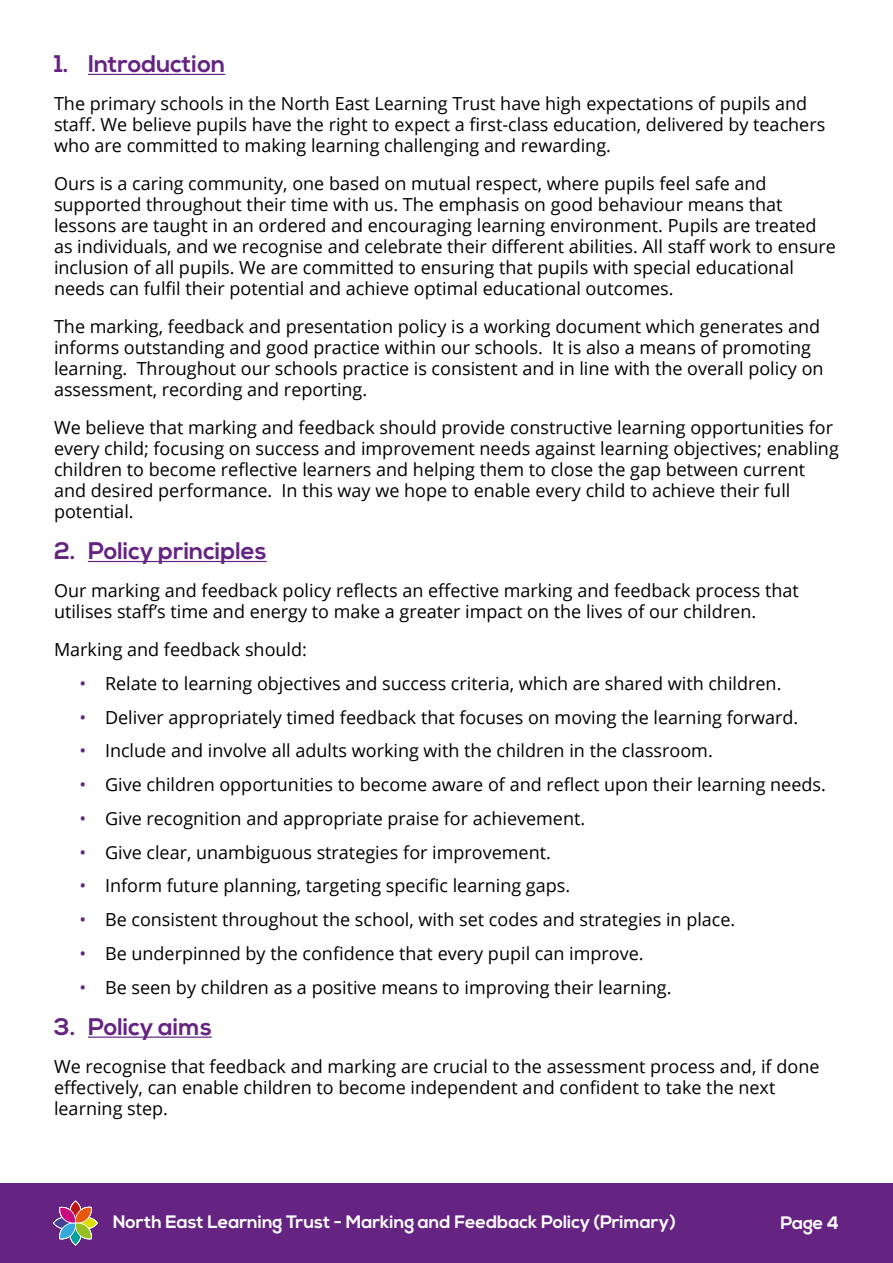
<style>
.page{position:relative;width:893px;height:1263px;background:#fff}
.page>*{position:absolute;margin:0;border:0;box-sizing:border-box;transform-origin:0 0}
.t1{font:700 24px "Nexa";color:#662482}
.t2{font:18px/21px "Open Sans";color:#000}
.t3{font:700 18px "Nexa";color:#fff}
.s1{color:#662482}
</style>
<div class="page">
<div style="left:0;top:1183px;width:893px;height:80px;background:#662482"></div>
<svg style="left:53px;top:1201px;width:45px;height:44px"></svg>
<hr style="left:88px;top:74px;width:137px;height:1px;background:#662482">
<hr style="left:88px;top:561px;width:179px;height:1px;background:#662482">
<hr style="left:88px;top:1036px;width:124px;height:2px;background:#662482">
<h1 class="t1" style="left:54px;top:50px;width:173px">1. Introduction</h1>
<p class="t2" style="left:54px;top:93px;width:773px">The primary schools in the North East Learning Trust have high expectations of pupils and staff. We believe pupils have the right to expect a first-class education, delivered by teachers who are committed to making learning challenging and rewarding.</p>
<p class="t2" style="left:54px;top:173px;width:784px">Ours is a caring community, one based on mutual respect, where pupils feel safe and supported throughout their time with us. The emphasis on good behaviour means that lessons are taught in an ordered and encouraging learning environment. Pupils are treated as individuals, and we recognise and celebrate their different abilities. All staff work to ensure inclusion of all pupils. We are committed to ensuring that pupils with special educational needs can fulfil their potential and achieve optimal educational outcomes.</p>
<p class="t2" style="left:54px;top:316px;width:771px">The marking, feedback and presentation policy is a working document which generates and informs outstanding and good practice within our schools. It is also a means of promoting learning. Throughout our schools practice is consistent and in line with the overall policy on assessment, recording and reporting.</p>
<p class="t2" style="left:54px;top:417px;width:786px">We believe that marking and feedback should provide constructive learning opportunities for every child; focusing on success and improvement needs against learning objectives; enabling children to become reflective learners and helping them to close the gap between current and desired performance. In this way we hope to enable every child to achieve their full potential.</p>
<h1 class="t1" style="left:54px;top:537px;width:214px">2. Policy principles</h1>
<p class="t2" style="left:54px;top:580px;width:746px">Our marking and feedback policy reflects an effective marking and feedback process that utilises staff’s time and energy to make a greater impact on the lives of our children.</p>
<p class="t2" style="left:54px;top:639px;width:254px">Marking and feedback should:</p>
<p class="t2" style="left:80px;top:672px;width:703px"><span class="s1">•</span> Relate to learning objectives and success criteria, which are shared with children.</p>
<p class="t2" style="left:80px;top:706px;width:720px"><span class="s1">•</span> Deliver appropriately timed feedback that focuses on moving the learning forward.</p>
<p class="t2" style="left:80px;top:740px;width:635px"><span class="s1">•</span> Include and involve all adults working with the children in the classroom.</p>
<p class="t2" style="left:80px;top:774px;width:748px"><span class="s1">•</span> Give children opportunities to become aware of and reflect upon their learning needs.</p>
<p class="t2" style="left:80px;top:807px;width:507px"><span class="s1">•</span> Give recognition and appropriate praise for achievement.</p>
<p class="t2" style="left:80px;top:841px;width:473px"><span class="s1">•</span> Give clear, unambiguous strategies for improvement.</p>
<p class="t2" style="left:80px;top:875px;width:492px"><span class="s1">•</span> Inform future planning, targeting specific learning gaps.</p>
<p class="t2" style="left:80px;top:909px;width:657px"><span class="s1">•</span> Be consistent throughout the school, with set codes and strategies in place.</p>
<p class="t2" style="left:80px;top:942px;width:566px"><span class="s1">•</span> Be underpinned by the confidence that every pupil can improve.</p>
<p class="t2" style="left:80px;top:976px;width:594px"><span class="s1">•</span> Be seen by children as a positive means to improving their learning.</p>
<h1 class="t1" style="left:54px;top:1012px;width:159px">3. Policy aims</h1>
<p class="t2" style="left:54px;top:1055px;width:767px">We recognise that feedback and marking are crucial to the assessment process and, if done effectively, can enable children to become independent and confident to take the next learning step.</p>
<p class="t3" style="left:113px;top:1212px;width:565px">North East Learning Trust - Marking and Feedback Policy (Primary)</p>
<p class="t3" style="left:781px;top:1212px;width:60px">Page 4</p>
</div>
